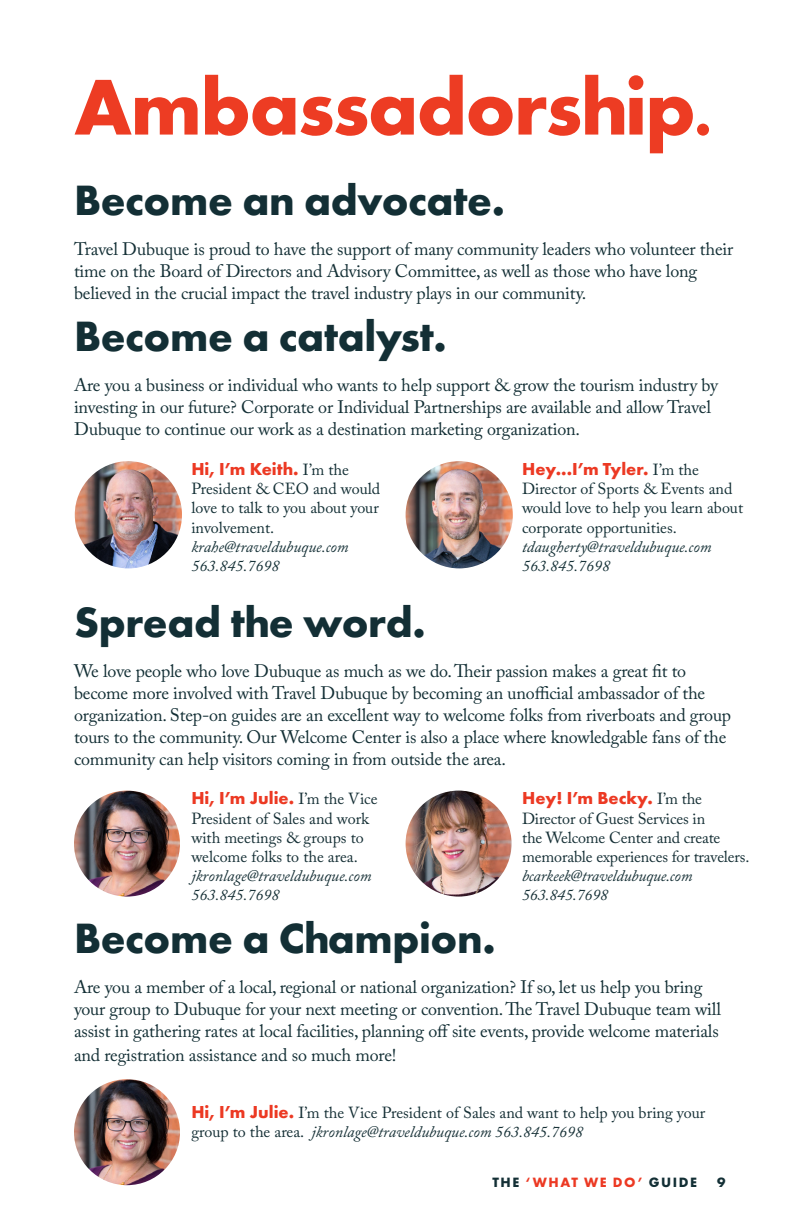
<style>
.page{position:relative;width:792px;height:1224px;background:#fff}
.page>*{position:absolute;margin:0;border:0;box-sizing:border-box;transform-origin:0 0}
.t1{font:700 82px "Futura PT";letter-spacing:-.02em;color:#ed3c23}
.Numbers_Impact{font:700 44px "Futura PT";letter-spacing:-.01em;color:#132f35}
.t2{font:18px/22px "Adobe Caslon Pro";letter-spacing:-.01em;color:#132f35}
.t3{font:700 18px "Futura PT";color:#ec3923}
.t4{font:16px/19.2px "Adobe Caslon Pro";color:#152f35}
.t5{font:16px/19.2px "Adobe Caslon Pro";color:#132f35}
.t6{font:700 14px "Futura PT";letter-spacing:.11em;color:#ec3923}
.t7{font:700 14px "Futura PT";color:#132f35}
.s1{font-size:58px}
.s2{font-family:"Adobe Caslon Pro";font-weight:400;font-size:16px;color:#132f35}
.s3{font-style:italic}
.s4{font-family:"Adobe Caslon Pro";font-weight:400;font-size:16px;color:#152f35}
.s5{font-family:"Futura PT";font-weight:700;font-size:18px;color:#ec3923}
.s6{color:#132f35}
</style>
<div class="page">
<img style="left:75px;top:461px;width:107px;height:107px;border-radius:54px">
<img style="left:406px;top:461px;width:107px;height:107px;border-radius:54px">
<img style="left:74px;top:791px;width:106px;height:106px;border-radius:53px">
<img style="left:74px;top:1079px;width:106px;height:106px;border-radius:53px">
<img style="left:406px;top:791px;width:106px;height:106px;border-radius:53px">
<p class="t1" style="left:74px;top:54px;width:639px">Ambassadorship<span class="s1">.</span></p>
<p class="Numbers_Impact" style="left:74px;top:172px;width:433px">Become an advocate.</p>
<p class="t2" style="left:74px;top:237px;width:661px">Travel Dubuque is proud to have the support of many community leaders who volunteer their time on the Board of Directors and Advisory Committee, as well as those who have long believed in the crucial impact the travel industry plays in our community.</p>
<p class="Numbers_Impact" style="left:74px;top:308px;width:374px">Become a catalyst.</p>
<p class="t2" style="left:74px;top:374px;width:646px">Are you a business or individual who wants to help support &amp; grow the tourism industry by investing in our future? Corporate or Individual Partnerships are available and allow Travel<br>Dubuque to continue our work as a destination marketing organization.</p>
<p class="t3" style="left:191px;top:457px;width:159px">Hi, I’m Keith. <span class="s2">I’m the</span></p>
<p class="t5" style="left:191px;top:479px;width:190px">President &amp; CEO and would love to talk to you about your involvement. <span class="s3">krahe@traveldubuque.com<br>563.845.7698</span></p>
<p class="t3" style="left:522px;top:457px;width:178px">Hey...I’m Tyler. <span class="s2">I’m the</span></p>
<p class="t5" style="left:522px;top:479px;width:223px">Director of Sports &amp; Events and would love to help you learn about corporate opportunities. <span class="s3">tdaugherty@traveldubuque.com<br>563.845.7698</span></p>
<p class="Numbers_Impact" style="left:74px;top:594px;width:353px">Spread the word.</p>
<p class="t2" style="left:74px;top:660px;width:659px">We love people who love Dubuque as much as we do. Their passion makes a great fit to become more involved with Travel Dubuque by becoming an unofficial ambassador of the organization. Step-on guides are an excellent way to welcome folks from riverboats and group tours to the community. Our Welcome Center is also a place where knowledgable fans of the community can help visitors coming in from outside the area.</p>
<p class="t3" style="left:191px;top:787px;width:188px">Hi, I’m Julie. <span class="s4">I’m the Vice</span></p>
<p class="t4" style="left:191px;top:808px;width:182px">President of Sales and work with meetings &amp; groups to welcome folks to the area. <span class="s3">jkronlage@traveldubuque.com<br>563.845.7698</span></p>
<p class="t3" style="left:522px;top:787px;width:182px">Hey! I’m Becky. <span class="s4">I’m the</span></p>
<p class="t4" style="left:522px;top:808px;width:229px">Director of Guest Services in<br>the Welcome Center and create memorable experiences for travelers. <span class="s3">bcarkeek@traveldubuque.com<br>563.845.7698</span></p>
<p class="Numbers_Impact" style="left:74px;top:910px;width:423px">Become a Champion.</p>
<p class="t2" style="left:74px;top:976px;width:648px">Are you a member of a local, regional or national organization? If so, let us help you bring your group to Dubuque for your next meeting or convention. The Travel Dubuque team will assist in gathering rates at local facilities, planning off site events, provide welcome materials</p>
<p class="t2" style="left:74px;top:1044px;width:324px">and registration assistance and so much more!</p>
<p class="t4" style="left:191px;top:1103px;width:515px"><span class="s5">Hi, I’m Julie.</span> I’m the Vice President of Sales and want to help you bring your group to the area. <span class="s3">jkronlage@traveldubuque.com 563.845.7698</span></p>
<p class="t6" style="left:493px;top:1173px;width:206px"><span class="s6">THE</span> ‘WHAT WE DO’ <span class="s6">GUIDE</span></p>
<p class="t7" style="left:717px;top:1173px;width:10px">9</p>
</div>
